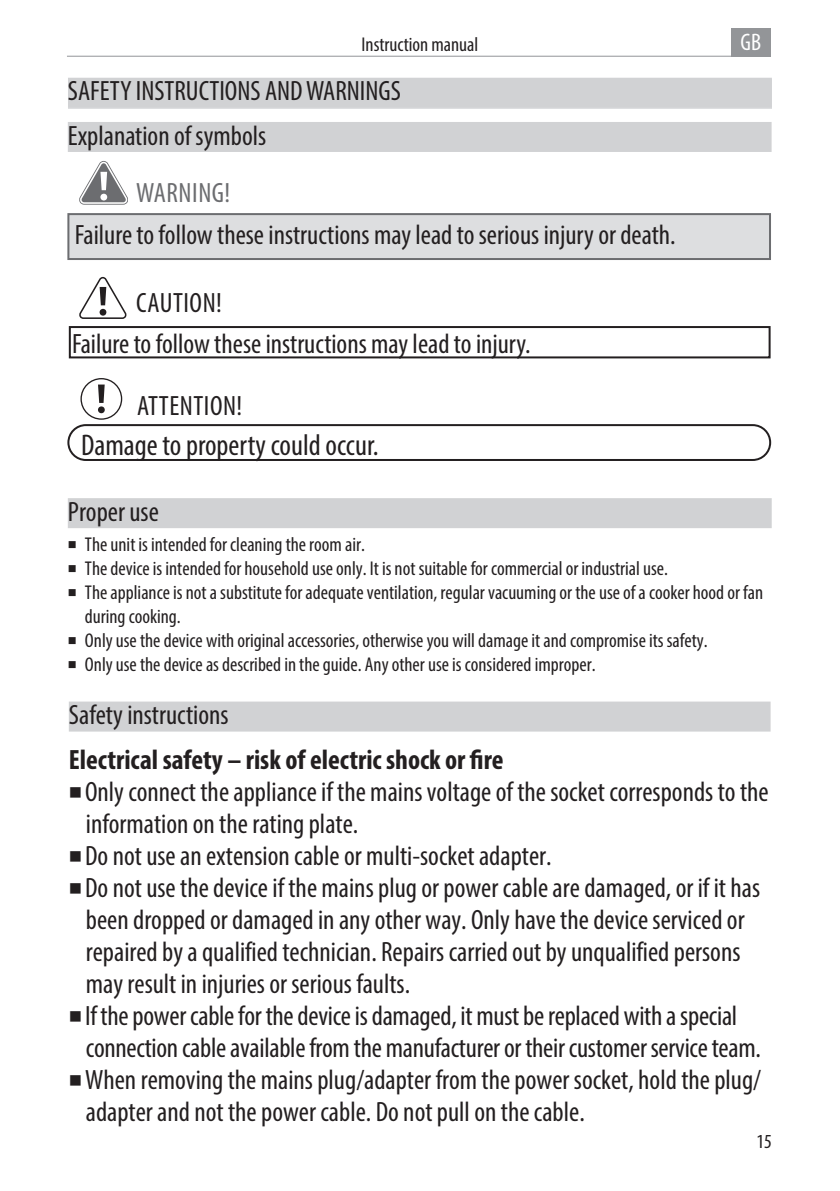
<style>
.page{position:relative;width:840px;height:1191px;background:#fff}
.page>*{position:absolute;margin:0;border:0;box-sizing:border-box;transform-origin:0 0}
.t1{font:condensed 30px "Myriad Pro";color:#231f20}
.t2{font:condensed 28px/32px "Myriad Pro";color:#231f20}
.t3{font:700 condensed 28px "Myriad Pro";color:#231f20}
.t4{font:condensed 28px "Myriad Pro";letter-spacing:.02em;color:#231f20}
.t5{font:condensed 28px "Myriad Pro";letter-spacing:.02em;color:#6c6d70}
.t6{font:condensed 24px "Myriad Pro";color:#fff}
.t7{font:condensed 20px/24px "Myriad Pro";color:#231f20}
</style>
<div class="page">
<hr style="left:67px;top:56px;width:703px;height:1px;background:#939598">
<div style="left:730px;top:28px;width:40px;height:29px;background:#939598"></div>
<div style="left:68px;top:79px;width:703px;height:30px;background:#dddee0"></div>
<div style="left:68px;top:78px;width:703px;height:30px;background:#d1d2d4"></div>
<svg style="left:79px;top:161px;width:49px;height:44px"></svg>
<div style="left:67px;top:213px;width:703px;height:47px;background:#dddee0;border:2px solid #6c6d70"></div>
<svg style="left:79px;top:276px;width:48px;height:43px"></svg>
<div style="left:69px;top:326px;width:701px;height:32px;border:2px solid #231f20"></div>
<div style="left:68px;top:498px;width:703px;height:30px;background:#d1d2d4"></div>
<div style="left:67px;top:424px;width:703px;height:37px;border:2px solid #231f20;border-radius:17px"></div>
<svg style="left:80px;top:378px;width:42px;height:42px"></svg>
<div style="left:68px;top:122px;width:703px;height:30px;background:#d1d2d4"></div>
<div style="left:69px;top:701px;width:701px;height:30px;background:#d1d2d4"></div>
<p class="t7" style="left:361px;top:32px;width:118px">Instruction manual</p>
<p class="t6" style="left:740px;top:28px;width:22px">GB</p>
<p class="t2" style="left:68px;top:75px;width:334px">SAFETY INSTRUCTIONS AND WARNINGS</p>
<p class="t2" style="left:68px;top:119px;width:200px">Explanation of symbols</p>
<p class="t5" style="left:136px;top:176px;width:95px">WARNING!</p>
<p class="t2" style="left:75px;top:218px;width:602px">Failure to follow these instructions may lead to serious injury or death.</p>
<p class="t2" style="left:72px;top:283px;width:459px;line-height:40.2px;text-indent:64px">CAUTION!<br>Failure to follow these instructions may lead to injury.</p>
<p class="t4" style="left:137px;top:389px;width:107px">ATTENTION!</p>
<p class="t1" style="left:81px;top:427px;width:299px">Damage to property could occur.</p>
<p class="t2" style="left:68px;top:495px;width:92px">Proper use</p>
<p class="t7" style="left:85px;top:531px;width:679px">The unit is intended for cleaning the room air.<br>The device is intended for household use only. It is not suitable for commercial or industrial use.<br>The appliance is not a substitute for adequate ventilation, regular vacuuming or the use of a cooker hood or fan during cooking.<br>Only use the device with original accessories, otherwise you will damage it and compromise its safety.<br>Only use the device as described in the guide. Any other use is considered improper.</p>
<p class="t2" style="left:69px;top:698px;width:161px">Safety instructions</p>
<p class="t3" style="left:69px;top:742px;width:436px">Electrical safety – risk of electric shock or fire</p>
<p class="t2" style="left:85px;top:775px;width:684px">Only connect the appliance if the mains voltage of the socket corresponds to the information on the rating plate.<br>Do not use an extension cable or multi-socket adapter.<br>Do not use the device if the mains plug or power cable are damaged, or if it has been dropped or damaged in any other way. Only have the device serviced or repaired by a qualified technician. Repairs carried out by unqualified persons may result in injuries or serious faults.<br>If the power cable for the device is damaged, it must be replaced with a special connection cable available from the manufacturer or their customer service team.<br>When removing the mains plug/adapter from the power socket, hold the plug/ adapter and not the power cable. Do not pull on the cable.</p>
<p class="t7" style="left:756px;top:1129px;width:17px">15</p>
</div>
